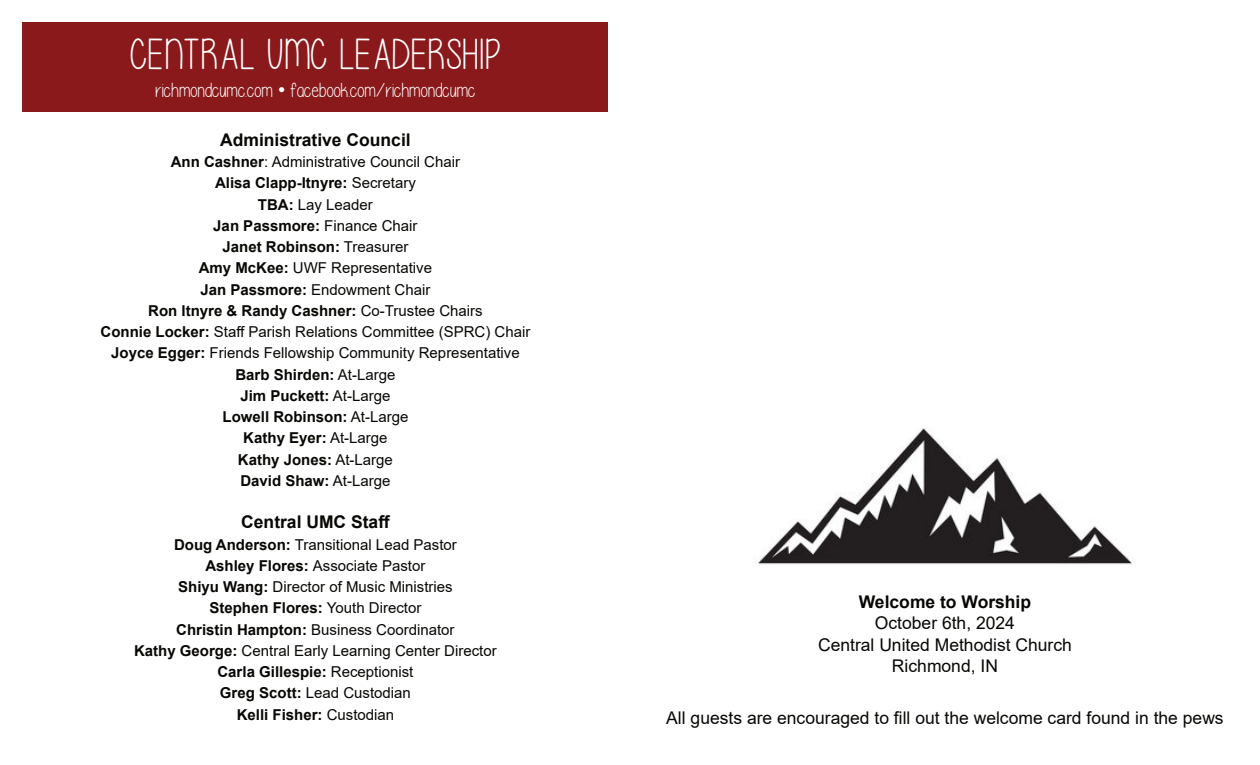
<style>
.page{position:relative;width:1260px;height:765px;background:#fff}
.page>*{position:absolute;margin:0;border:0;box-sizing:border-box;transform-origin:0 0}
.t1{font:43.5px "Please write me a song";color:#fff}
.t2{font:20.5px "Please write me a song";color:#fff}
.t3{font:17.5px/21.2px "Arial";color:#080704;text-align:center}
.t4{font:700 17.5px "Arial";color:#080704}
.t5{font:15px/21.2px "Arial";color:#080704;text-align:center}
.s1{font-family:"Arial"}
.s2{font-weight:700}
</style>
<div class="page">
<div style="left:22px;top:22px;width:586px;height:90px;background:#8a191b"></div>
<img style="left:758px;top:428px;width:374px;height:137px">
<h1 class="t1" style="left:131px;top:34px;width:372px">CENTRAL UMC LEADERSHIP</h1>
<h2 class="t2" style="left:156px;top:80px;width:322px">richmondcumc.com <span class="s1">•</span> facebook.com/richmondcumc</h2>
<p class="t4" style="left:220px;top:133px;width:192px">Administrative Council</p>
<p class="t5" style="left:101px;top:153px;width:431px"><span class="s2">Ann Cashner</span>: Administrative Council Chair<br><span class="s2">Alisa Clapp-Itnyre:</span> Secretary<br><span class="s2">TBA:</span> Lay Leader<br><span class="s2">Jan Passmore:</span> Finance Chair<br><span class="s2">Janet Robinson:</span> Treasurer<br><span class="s2">Amy McKee:</span> UWF Representative<br><span class="s2">Jan Passmore:</span> Endowment Chair<br><span class="s2">Ron Itnyre &amp; Randy Cashner:</span> Co-Trustee Chairs<br><span class="s2">Connie Locker:</span> Staff Parish Relations Committee (SPRC) Chair<br><span class="s2">Joyce Egger:</span> Friends Fellowship Community Representative<br><span class="s2">Barb Shirden:</span> At-Large<br><span class="s2">Jim Puckett:</span> At-Large<br><span class="s2">Lowell Robinson:</span> At-Large<br><span class="s2">Kathy Eyer:</span> At-Large<br><span class="s2">Kathy Jones:</span> At-Large<br><span class="s2">David Shaw:</span> At-Large</p>
<p class="t4" style="left:241px;top:516px;width:150px">Central UMC Staff</p>
<p class="t5" style="left:134px;top:535px;width:364px"><span class="s2">Doug Anderson:</span> Transitional Lead Pastor<br><span class="s2">Ashley Flores:</span> Associate Pastor<br><span class="s2">Shiyu Wang:</span> Director of Music Ministries<br><span class="s2">Stephen Flores:</span> Youth Director<br><span class="s2">Christin Hampton:</span> Business Coordinator<br><span class="s2">Kathy George:</span> Central Early Learning Center Director <span class="s2">Carla Gillespie:</span> Receptionist<br><span class="s2">Greg Scott:</span> Lead Custodian<br><span class="s2">Kelli Fisher:</span> Custodian</p>
<p class="t4" style="left:859px;top:595px;width:174px">Welcome to Worship</p>
<p class="t3" style="left:818px;top:614px;width:255px">October 6th, 2024<br>Central United Methodist Church<br>Richmond, IN</p>
<p class="t3" style="left:666px;top:709px;width:559px">All guests are encouraged to fill out the welcome card found in the pews</p>
</div>
